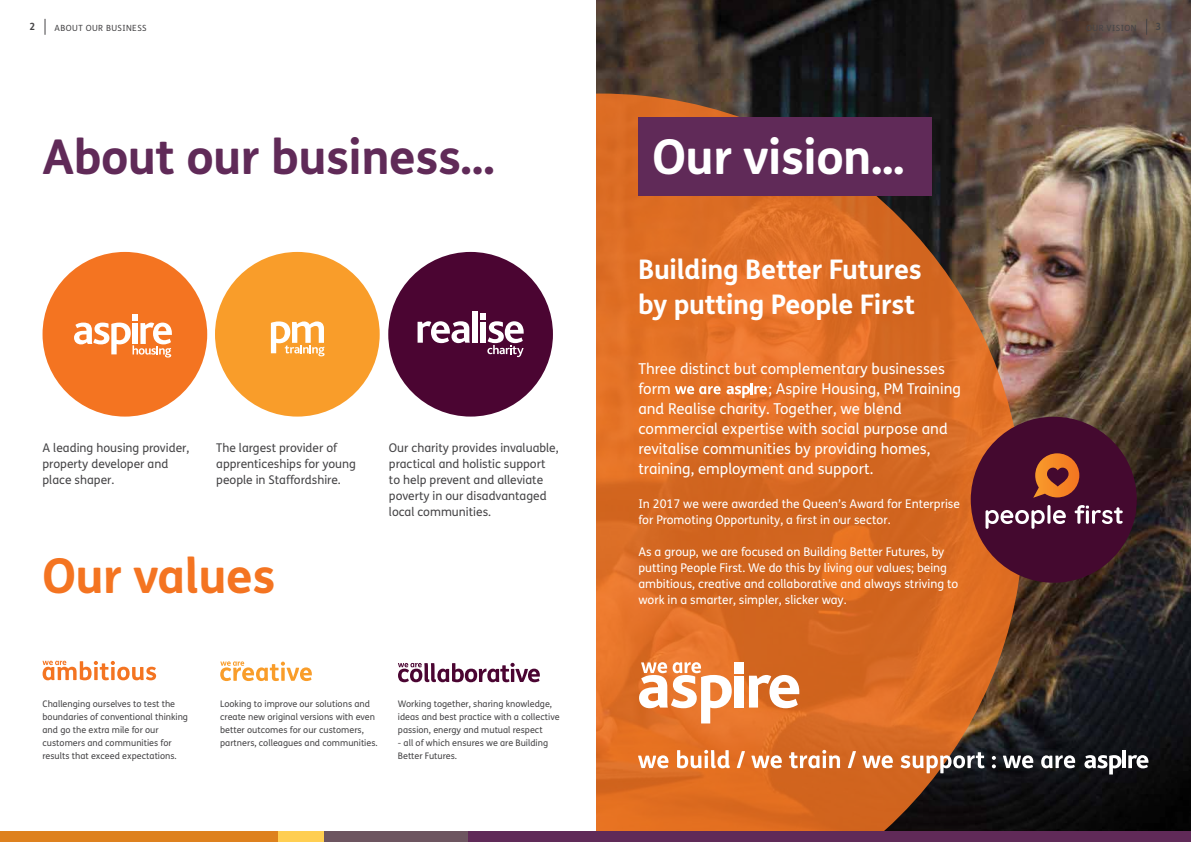
<style>
.page{position:relative;width:1191px;height:842px;background:#fff}
.page>*{position:absolute;margin:0;border:0;box-sizing:border-box;transform-origin:0 0}
.t1{font:700 48px "FS Me";letter-spacing:-.01em;color:#602a58}
.t2{font:700 48px "FS Me";letter-spacing:-.01em;color:#fff}
.t3{font:700 48px "FS Me";letter-spacing:-.01em;color:#f47421}
.t4{font:700 27px/35.1px "FS Me";letter-spacing:-.01em;color:#fff}
.t5{font:15px/20px "FS Me";color:#fff}
.t6{font:12px/16px "FS Me";color:#fff}
.t7{font:12px/16px "FS Me";color:#464547}
.t8{font:700 10px "FS Me";color:#464547}
.t9{font:9px/13px "FS Me";color:#464547}
.t10{font:8.5px "FS Me";letter-spacing:.05em;color:#464547}
</style>
<div class="page">
<img style="left:596px;top:0;width:595px;height:636px">
<svg style="left:1023px;top:636px;width:168px;height:196px;background:#171617"></svg>
<svg style="left:595px;top:94px;width:428px;height:738px;background:#c66526"></svg>
<div style="left:638px;top:117px;width:293px;height:79px;background:#602a58"></div>
<svg style="left:1084px;top:750px;width:64px;height:24px"></svg>
<svg style="left:638px;top:755px;width:30px;height:13px"></svg>
<svg style="left:677px;top:750px;width:52px;height:18px"></svg>
<svg style="left:736px;top:751px;width:9px;height:17px"></svg>
<svg style="left:751px;top:755px;width:31px;height:13px"></svg>
<svg style="left:789px;top:750px;width:51px;height:18px"></svg>
<svg style="left:847px;top:751px;width:9px;height:17px"></svg>
<svg style="left:862px;top:755px;width:31px;height:13px"></svg>
<svg style="left:900px;top:752px;width:84px;height:21px"></svg>
<svg style="left:991px;top:756px;width:5px;height:12px"></svg>
<svg style="left:1002px;top:755px;width:31px;height:13px"></svg>
<svg style="left:1041px;top:755px;width:34px;height:13px"></svg>
<svg style="left:726px;top:383px;width:41px;height:15px"></svg>
<svg style="left:675px;top:386px;width:45px;height:8px"></svg>
<svg style="left:749px;top:675px;width:50px;height:33px"></svg>
<div style="left:734px;top:676px;width:9px;height:31px;background:#fff"></div>
<div style="left:734px;top:662px;width:9px;height:12px;background:#fff"></div>
<svg style="left:639px;top:662px;width:92px;height:61px"></svg>
<div style="left:43px;top:252px;width:164px;height:165px;background:#f47421;border-radius:50%"></div>
<svg style="left:74px;top:314px;width:98px;height:44px"></svg>
<div style="left:215px;top:252px;width:165px;height:165px;background:#f99d2a;border-radius:50%"></div>
<svg style="left:271px;top:321px;width:53px;height:35px"></svg>
<div style="left:388px;top:252px;width:165px;height:165px;background:#4b0532;border-radius:50%"></div>
<div style="left:472px;top:311px;width:5px;height:32px;background:#fff"></div>
<svg style="left:417px;top:321px;width:53px;height:22px"></svg>
<svg style="left:480px;top:313px;width:43px;height:44px"></svg>
<svg style="left:1146px;top:19px;width:1px;height:16px"></svg>
<div style="left:0;top:832px;width:324px;height:10px;background:#de811e"></div>
<div style="left:467px;top:832px;width:724px;height:10px;background:#602a58"></div>
<div style="left:324px;top:832px;width:144px;height:10px;background:#6d5560"></div>
<div style="left:278px;top:832px;width:46px;height:10px;background:#ffce51"></div>
<svg style="left:42px;top:661px;width:114px;height:19px"></svg>
<svg style="left:220px;top:661px;width:92px;height:20px"></svg>
<svg style="left:398px;top:663px;width:142px;height:19px"></svg>
<svg style="left:45px;top:19px;width:1px;height:16px"></svg>
<div style="left:970px;top:417px;width:166px;height:166px;background:#44092f;border-radius:50%"></div>
<svg style="left:1033px;top:453px;width:46px;height:45px"></svg>
<svg style="left:985px;top:505px;width:81px;height:24px"></svg>
<svg style="left:1074px;top:505px;width:48px;height:19px"></svg>
<p class="t8" style="left:30px;top:20px;width:7px">2</p>
<p class="t10" style="left:55px;top:23px;width:93px">ABOUT OUR BUSINESS</p>
<h1 class="t1" style="left:43px;top:127px;width:454px">About our business…</h1>
<h3 class="t7" style="left:43px;top:440px;width:148px">A leading housing provider, property developer and place shaper.</h3>
<h3 class="t7" style="left:216px;top:440px;width:141px">The largest provider of apprenticeships for young people in Staffordshire.</h3>
<h3 class="t7" style="left:389px;top:440px;width:171px">Our charity provides invaluable, practical and holistic support to help prevent and alleviate poverty in our disadvantaged local communities.</h3>
<h1 class="t3" style="left:43px;top:546px;width:234px">Our values</h1>
<p class="t9" style="left:43px;top:698px;width:147px">Challenging ourselves to test the boundaries of conventional thinking and go the extra mile for our customers and communities for results that exceed expectations.</p>
<p class="t9" style="left:220px;top:698px;width:159px">Looking to improve our solutions and create new original versions with even better outcomes for our customers, partners, colleagues and communities.</p>
<p class="t9" style="left:398px;top:698px;width:163px">Working together, sharing knowledge, ideas and best practice with a collective passion, energy and mutual respect</p>
<p class="t9" style="left:398px;top:737px;width:152px">- all of which ensures we are Building<br>Better Futures.</p>
<h1 class="t2" style="left:652px;top:127px;width:253px">Our vision...</h1>
<h2 class="t4" style="left:638px;top:252px;width:285px">Building Better Futures by putting People First</h2>
<h3 class="t5" style="left:638px;top:359px;width:308px">Three distinct but complementary businesses form</h3>
<h3 class="t5" style="left:638px;top:379px;width:324px;text-indent:130px">; Aspire Housing, PM Training and Realise charity. Together, we blend commercial expertise with social purpose and revitalise communities by providing homes, training, employment and support.</h3>
<h3 class="t6" style="left:638px;top:496px;width:323px">In 2017 we were awarded the Queen’s Award for Enterprise for Promoting Opportunity, a first in our sector.</h3>
<h3 class="t6" style="left:638px;top:544px;width:321px">As a group, we are focused on Building Better Futures, by putting People First. We do this by living our values; being ambitious, creative and collaborative and always striving to work in a smarter, simpler, slicker way.</h3>
<p class="t10" style="left:1086px;top:23px;width:52px">OUR VISION</p>
<p class="t8" style="left:1155px;top:20px;width:7px">3</p>
</div>
